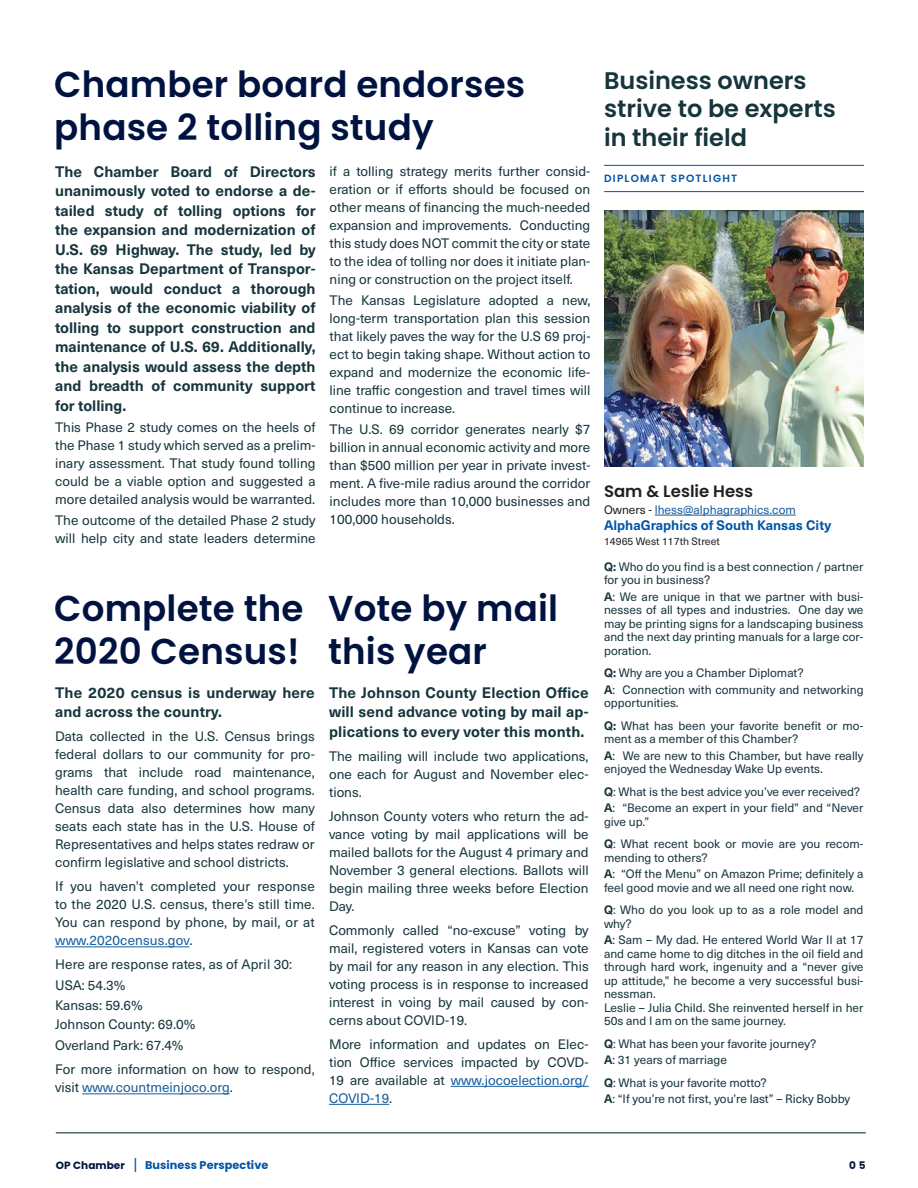
<style>
.page{position:relative;width:918px;height:1188px;background:#fff}
.page>*{position:absolute;margin:0;border:0;box-sizing:border-box;transform-origin:0 0}
.t1{font:600 36px/43.5px "Poppins";letter-spacing:.005em;color:#001340}
.t2{font:600 24px/28.5px "Poppins";color:#16353c}
.t3{font:600 16.5px "Poppins";color:#231f20}
.t4{font:700 15px/19.5px "Neue Haas Unica W1 G";letter-spacing:.01em;color:#16353c;text-align:justify}
.t5{font:13.5px/18px "Neue Haas Unica W1 G";color:#16353c;text-align:justify}
.t6{font:700 13.5px "Neue Haas Unica W1 G";color:#0154a6}
.t7{font:13.5px "Neue Haas Unica W1 G";color:#175d9e}
.t8{font:12px/13.5px "Neue Haas Unica W1 G";color:#16353c}
.t9{font:12px "Neue Haas Unica W1 G";color:#175d9e}
.t10{font:700 11.25px "Poppins";letter-spacing:.005em;color:#0154a6}
.t11{font:10.5px "Neue Haas Unica W1 G";color:#231f20}
.t12{font:600 10.5px "Poppins";letter-spacing:.12em;color:#0154a6}
.t13{font:700 10.5px "Poppins";color:#001340}
.s1{color:#175d9e}
.s2{color:#16353c}
.s3{color:#231f20}
.s4{font-weight:700}
.s5{font-size:10.5px;color:#001340}
.s6{font-family:"Neue Haas Unica W1 G";font-weight:400;font-size:15px}
</style>
<div class="page">
<hr style="left:56px;top:1132px;width:810px;height:1px;background:#16353c">
<hr style="left:604px;top:165px;width:260px;height:1px;background:#0154a6">
<hr style="left:604px;top:191px;width:260px;height:1px;background:#0154a6">
<img style="left:604px;top:210px;width:260px;height:257px">
<hr style="left:655px;top:515px;width:141px;height:1px;background:#175d9e">
<hr style="left:55px;top:946px;width:134px;height:1px;background:#175d9e">
<hr style="left:82px;top:1093px;width:148px;height:1px;background:#175d9e">
<hr style="left:451px;top:1086px;width:138px;height:1px;background:#175d9e">
<hr style="left:329px;top:1104px;width:60px;height:1px;background:#175d9e">
<h1 class="t1" style="left:54px;top:62px;width:473px">Chamber board endorses phase 2 tolling study</h1>
<p class="t4" style="left:55px;top:161px;width:262px">The Chamber Board of Directors unanimously voted to endorse a de&shy;tailed study of tolling options for the expansion and modernization of U.S. 69 Highway. The study, led by the Kansas Department of Transpor&shy;tation, would conduct a thorough analysis of the economic viability of tolling to support construction and maintenance of U.S. 69. Additionally, the analysis would assess the depth and breadth of community support for tolling.</p>
<p class="t5" style="left:55px;top:417px;width:262px">This Phase 2 study comes on the heels of the Phase 1 study which served as a prelim&shy;inary assessment. That study found tolling could be a viable option and suggested a more detailed analysis would be warranted.</p>
<p class="t5" style="left:55px;top:510px;width:262px">The outcome of the detailed Phase 2 study will help city and state leaders determine</p>
<p class="t5" style="left:330px;top:161px;width:262px">if a tolling strategy merits further consid&shy;eration or if efforts should be focused on other means of financing the much-needed expansion and improvements. Conducting this study does NOT commit the city or state to the idea of tolling nor does it initiate plan&shy;ning or construction on the project itself.</p>
<p class="t5" style="left:330px;top:290px;width:262px">The Kansas Legislature adopted a new, long-term transportation plan this session that likely paves the way for the U.S 69 proj&shy;ect to begin taking shape. Without action to expand and modernize the economic life&shy;line traffic congestion and travel times will continue to increase.</p>
<p class="t5" style="left:330px;top:419px;width:262px">The U.S. 69 corridor generates nearly $7 billion in annual economic activity and more than $500 million per year in private invest&shy;ment. A five-mile radius around the corridor includes more than 10,000 businesses and 100,000 households.</p>
<h1 class="t1" style="left:54px;top:587px;width:251px">Complete the<br>2020 Census!</h1>
<h1 class="t1" style="left:328px;top:587px;width:231px">Vote by mail this year</h1>
<p class="t4" style="left:55px;top:682px;width:261px">The 2020 census is underway here and across the country.</p>
<p class="t5" style="left:55px;top:727px;width:261px">Data collected in the U.S. Census brings federal dollars to our community for pro&shy;grams that include road maintenance, health care funding, and school programs.<br>Census data also determines how many seats each state has in the U.S. House of Representatives and helps states redraw or confirm legislative and school districts.</p>
<p class="t5" style="left:55px;top:877px;width:261px">If you haven’t completed your response to the 2020 U.S. census, there’s still time.<br>You can respond by phone, by mail, or at <span class="s1">www.2020census.gov</span>.</p>
<p class="t5" style="left:55px;top:953px;width:239px;line-height:21px">Here are response rates, as of April 30:<br>USA: 54.3%</p>
<p class="t5" style="left:55px;top:995px;width:142px;line-height:19.5px">Kansas: 59.6%<br>Johnson County: 69.0%</p>
<p class="t5" style="left:55px;top:1033px;width:261px;line-height:24px">Overland Park: 67.4%<br>For more information on how to respond,</p>
<p class="t7" style="left:55px;top:1078px;width:179px"><span class="s2">visit</span> www.countmeinjoco.org<span class="s2">.</span></p>
<p class="t4" style="left:329px;top:682px;width:261px">The Johnson County Election Office will send advance voting by mail ap&shy;plications to every voter this month.</p>
<p class="t5" style="left:329px;top:746px;width:261px">The mailing will include two applications, one each for August and November elec&shy;tions.</p>
<p class="t5" style="left:329px;top:806px;width:261px">Johnson County voters who return the ad&shy;vance voting by mail applications will be mailed ballots for the August 4 primary and November 3 general elections. Ballots will begin mailing three weeks before Election Day.</p>
<p class="t5" style="left:329px;top:920px;width:261px">Commonly called “no-excuse” voting by mail, registered voters in Kansas can vote by mail for any reason in any election. This voting process is in response to increased interest in voing by mail caused by con&shy;cerns about COVID-19.</p>
<p class="t5" style="left:329px;top:1034px;width:261px">More information and updates on Elec&shy;tion Office services impacted by COVD-19 are available at <span class="s1">www.jocoelection.org/ COVID-19</span>.</p>
<h2 class="t2" style="left:604px;top:66px;width:233px">Business owners strive to be experts in their field</h2>
<p class="t12" style="left:604px;top:172px;width:135px">DIPLOMAT SPOTLIGHT</p>
<p class="t3" style="left:604px;top:482px;width:151px">Sam &amp; Leslie Hess</p>
<p class="t9" style="left:604px;top:501px;width:193px"><span class="s3">Owners -</span> lhess@alphagraphics.com</p>
<p class="t6" style="left:604px;top:515px;width:229px">AlphaGraphics of South Kansas City</p>
<p class="t11" style="left:604px;top:534px;width:117px">14965 West 117th Street</p>
<p class="t8" style="left:604px;top:559px;width:261px"><span class="s4">Q:</span> Who do you find is a best connection / partner for you in business?</p>
<p class="t8" style="left:604px;top:589px;width:261px;text-align:justify"><span class="s4">A</span>: We are unique in that we partner with busi&shy;nesses of all types and industries. One day we may be printing signs for a landscaping business and the next day printing manuals for a large cor&shy;poration.</p>
<p class="t8" style="left:604px;top:664px;width:261px;line-height:16.5px"><span class="s4">Q:</span> Why are you a Chamber Diplomat?<br><span class="s4">A</span>: Connection with community and networking</p>
<p class="t8" style="left:604px;top:691px;width:261px;line-height:22.5px">opportunities.<br><span class="s4">Q:</span> What has been your favorite benefit or mo-</p>
<p class="t8" style="left:604px;top:730px;width:261px;line-height:16.5px">ment as a member of this Chamber?<br><span class="s4">A</span>: We are new to this Chamber, but have really</p>
<p class="t8" style="left:604px;top:757px;width:258px;line-height:22.5px">enjoyed the Wednesday Wake Up events.<br><span class="s4">Q</span>: What is the best advice you’ve ever received?</p>
<p class="t8" style="left:604px;top:801px;width:261px"><span class="s4">A</span>: “Become an expert in your field” and “Never give up.”</p>
<p class="t8" style="left:604px;top:837px;width:261px"><span class="s4">Q</span>: What recent book or movie are you recom&shy;mending to others?</p>
<p class="t8" style="left:604px;top:867px;width:261px"><span class="s4">A</span>: “Off the Menu” on Amazon Prime; definitely a feel good movie and we all need one right now.</p>
<p class="t8" style="left:604px;top:903px;width:261px"><span class="s4">Q</span>: Who do you look up to as a role model and why?</p>
<p class="t8" style="left:604px;top:933px;width:261px"><span class="s4">A</span>: Sam – My dad. He entered World War II at 17 and came home to dig ditches in the oil field and through hard work, ingenuity and a “never give up attitude,” he become a very successful busi&shy;nessman.<br>Leslie – Julia Child. She reinvented herself in her 50s and I am on the same journey.</p>
<p class="t8" style="left:604px;top:1035px;width:214px;line-height:16.5px"><span class="s4">Q</span>: What has been your favorite journey?<br><span class="s4">A</span>: 31 years of marriage</p>
<p class="t8" style="left:604px;top:1074px;width:248px;line-height:16.5px"><span class="s4">Q</span>: What is your favorite motto?<br><span class="s4">A</span>: “If you’re not first, you’re last” – Ricky Bobby</p>
<p class="t10" style="left:56px;top:1159px;width:214px"><span class="s5">OP Chamber</span> <span class="s6">|</span> Business Perspective</p>
<p class="t13" style="left:849px;top:1160px;width:18px">0 5</p>
</div>
